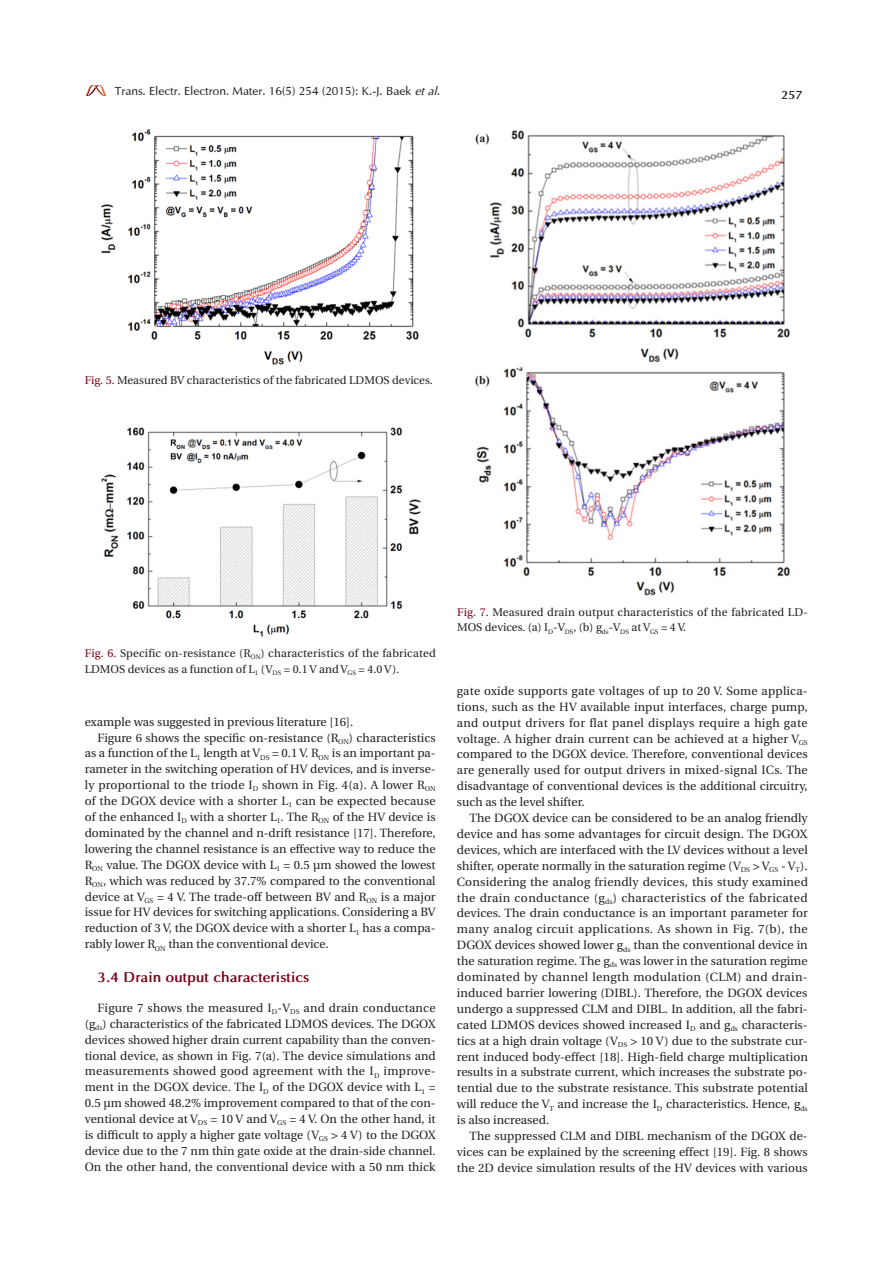
<style>
.page{position:relative;width:893px;height:1263px;background:#fff}
.page>*{position:absolute;margin:0;border:0;box-sizing:border-box;transform-origin:0 0}
.t1{font:700 14.25px "Optima";color:#790015}
.t2{font:12px/15.9px "Utopia";color:#231f20;text-align:justify}
.t3{font:12px "Optima";color:#231f20}
.t4{font:700 12px "Times New Roman";color:#231f20}
.t5{font:700 12px "Optima";color:#231f20}
.t6{font:11.25px/15.9px "Utopia";letter-spacing:.005em;color:#231f20}
.s1{font-style:italic}
.s2{color:#790015}
</style>
<div class="page">
<img style="left:85px;top:86px;width:21px;height:10px">
<img style="left:101px;top:129px;width:318px;height:236px">
<img style="left:101px;top:427px;width:320px;height:210px">
<img style="left:476px;top:130px;width:314px;height:466px">
<div style="left:472px;top:128px;width:21px;height:21px;background:#fff"></div>
<div style="left:472px;top:369px;width:21px;height:21px;background:#fff"></div>
<p class="t3" style="left:115px;top:84px;width:327px">Trans. Electr. Electron. Mater. 16(5) 254 (2015): K.-J. Baek <span class="s1">et al</span>.</p>
<p class="t4" style="left:475px;top:130px;width:15px">(a)</p>
<p class="t5" style="left:781px;top:88px;width:23px">257</p>
<p class="t6" style="left:85px;top:373px;width:349px"><span class="s2">Fig. 5.</span> Measured BV characteristics of the fabricated LDMOS devices.</p>
<p class="t4" style="left:475px;top:372px;width:16px">(b)</p>
<p class="t6" style="left:85px;top:645px;width:352px"><span class="s2">Fig. 6.</span> Specific on-resistance (R<sub>ON</sub>) characteristics of the fabricated<br>LDMOS devices as a function of L<sub>1</sub> (V<sub>DS</sub> = 0.1 V and V<sub>GS</sub> = 4.0 V).</p>
<p class="t2" style="left:85px;top:714px;width:270px">example was suggested in previous literature [16].</p>
<p class="t2" style="left:98px;top:730px;width:340px">Figure 6 shows the specific on-resistance (R<sub>ON</sub>) characteristics</p>
<p class="t2" style="left:85px;top:746px;width:352px">as a function of the L<sub>1</sub> length at V<sub>DS</sub> = 0.1 V. R<sub>ON</sub> is an important pa-</p>
<p class="t2" style="left:85px;top:761px;width:352px">rameter in the switching operation of HV devices, and is inverse-</p>
<p class="t2" style="left:85px;top:777px;width:352px">ly proportional to the triode I<sub>D</sub> shown in Fig. 4(a). A lower R<sub>ON</sub></p>
<p class="t2" style="left:85px;top:793px;width:352px">of the DGOX device with a shorter L<sub>1</sub> can be expected because</p>
<p class="t2" style="left:85px;top:809px;width:352px">of the enhanced I<sub>D</sub> with a shorter L<sub>1</sub>. The R<sub>ON</sub> of the HV device is</p>
<p class="t2" style="left:85px;top:825px;width:352px">dominated by the channel and n-drift resistance [17]. Therefore,</p>
<p class="t2" style="left:85px;top:841px;width:352px">lowering the channel resistance is an effective way to reduce the</p>
<p class="t2" style="left:85px;top:857px;width:352px">R<sub>ON</sub> value. The DGOX device with L<sub>1</sub> = 0.5 μm showed the lowest</p>
<p class="t2" style="left:85px;top:873px;width:352px">R<sub>ON</sub>, which was reduced by 37.7% compared to the conventional</p>
<p class="t2" style="left:85px;top:889px;width:352px">device at V<sub>GS</sub> = 4 V. The trade-off between BV and R<sub>ON</sub> is a major</p>
<p class="t2" style="left:85px;top:905px;width:352px">issue for HV devices for switching applications. Considering a BV</p>
<p class="t2" style="left:85px;top:920px;width:352px">reduction of 3 V, the DGOX device with a shorter L<sub>1</sub> has a compa-</p>
<p class="t2" style="left:85px;top:936px;width:245px">rably lower R<sub>ON</sub> than the conventional device.</p>
<p class="t1" style="left:98px;top:968px;width:213px">3.4 Drain output characteristics</p>
<p class="t2" style="left:85px;top:1000px;width:352px;text-indent:13px">Figure 7 shows the measured I<sub>D</sub>-V<sub>DS</sub> and drain conductance (g<sub>ds</sub>) characteristics of the fabricated LDMOS devices. The DGOX devices showed higher drain current capability than the conven&shy;tional device, as shown in Fig. 7(a). The device simulations and measurements showed good agreement with the I<sub>D</sub> improve&shy;ment in the DGOX device. The I<sub>D</sub> of the DGOX device with L<sub>1</sub> = 0.5 μm showed 48.2% improvement compared to that of the con&shy;ventional device at V<sub>DS</sub> = 10 V and V<sub>GS</sub> = 4 V. On the other hand, it is difficult to apply a higher gate voltage (V<sub>GS</sub> &gt; 4 V) to the DGOX device due to the 7 nm thin gate oxide at the drain-side channel.<br>On the other hand, the conventional device with a 50 nm thick</p>
<p class="t6" style="left:457px;top:604px;width:352px"><span class="s2">Fig. 7.</span> Measured drain output characteristics of the fabricated LD-<br>MOS devices. (a) I<sub>D</sub>-V<sub>DS</sub>, (b) g<sub>ds</sub>-V<sub>DS</sub> at V<sub>GS</sub> = 4 V.</p>
<p class="t2" style="left:457px;top:683px;width:352px">gate oxide supports gate voltages of up to 20 V. Some applica&shy;tions, such as the HV available input interfaces, charge pump, and output drivers for flat panel displays require a high gate voltage. A higher drain current can be achieved at a higher V<sub>GS </sub>compared to the DGOX device. Therefore, conventional devices are generally used for output drivers in mixed-signal ICs. The disadvantage of conventional devices is the additional circuitry, such as the level shifter.</p>
<p class="t2" style="left:457px;top:810px;width:353px;text-indent:13px">The DGOX device can be considered to be an analog friendly device and has some advantages for circuit design. The DGOX devices, which are interfaced with the LV devices without a level shifter, operate normally in the saturation regime (V<sub>DS</sub> &gt; V<sub>GS</sub> - V<sub>T</sub>).<br>Considering the analog friendly devices, this study examined the drain conductance (g<sub>ds</sub>) characteristics of the fabricated devices. The drain conductance is an important parameter for many analog circuit applications. As shown in Fig. 7(b), the DGOX devices showed lower g<sub>ds</sub> than the conventional device in the saturation regime. The g<sub>ds</sub> was lower in the saturation regime dominated by channel length modulation (CLM) and drain&shy;induced barrier lowering (DIBL). Therefore, the DGOX devices undergo a suppressed CLM and DIBL. In addition, all the fabri&shy;cated LDMOS devices showed increased I<sub>D</sub> and g<sub>ds</sub> characteris&shy;tics at a high drain voltage (V<sub>DS</sub> &gt; 10 V) due to the substrate cur&shy;rent induced body-effect [18]. High-field charge multiplication results in a substrate current, which increases the substrate po&shy;tential due to the substrate resistance. This substrate potential will reduce the V<sub>T</sub> and increase the I<sub>D</sub> characteristics. Hence, g<sub>ds </sub>is also increased.</p>
<p class="t2" style="left:457px;top:1128px;width:352px;text-indent:13px">The suppressed CLM and DIBL mechanism of the DGOX de&shy;vices can be explained by the screening effect [19]. Fig. 8 shows the 2D device simulation results of the HV devices with various</p>
</div>
